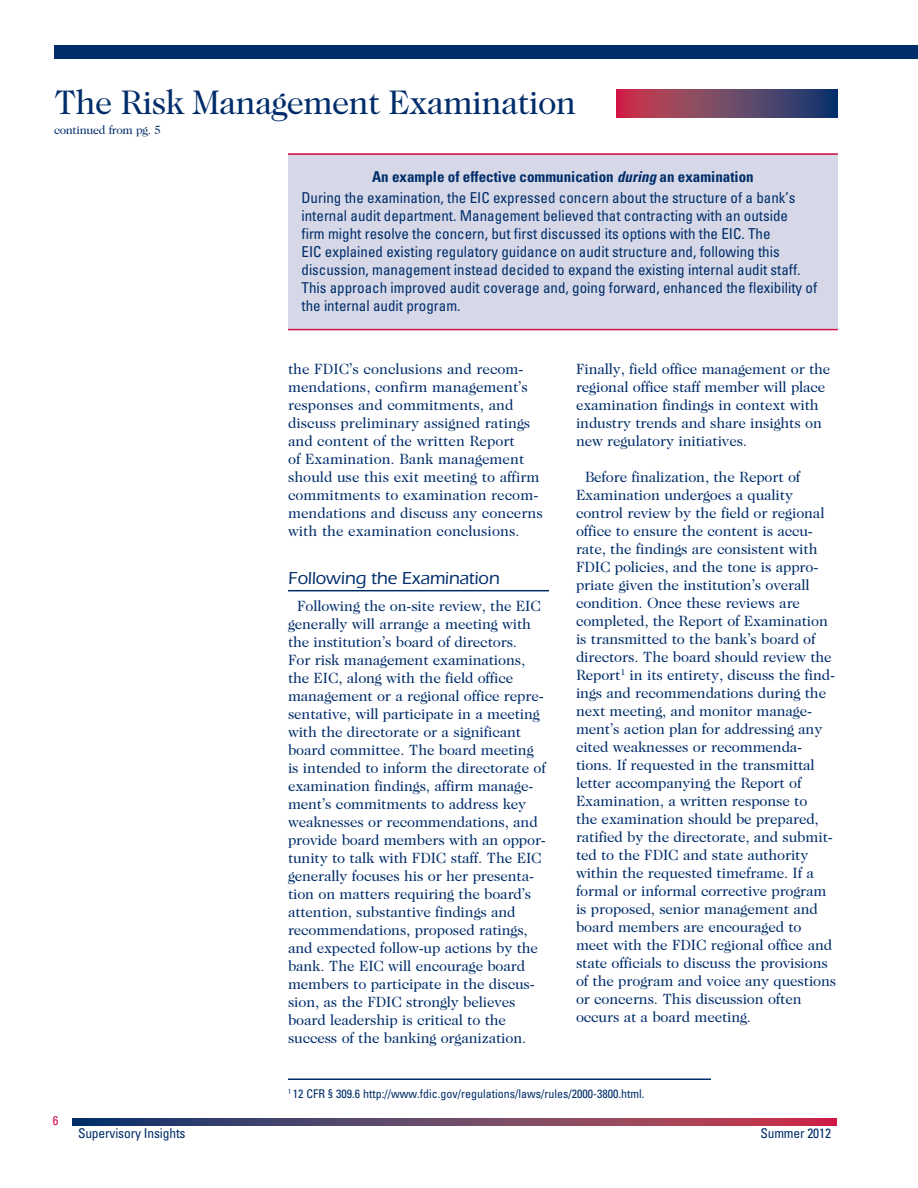
<style>
.page{position:relative;width:918px;height:1188px;background:#fff}
.page>*{position:absolute;margin:0;border:0;box-sizing:border-box;transform-origin:0 0}
.HeadA{font:34.5px "Caslon 224 Std";letter-spacing:-.025em;color:#002d6a}
.HeadC{font:500 18px "ITC Eras Std";letter-spacing:-.01em;color:#002d6a}
.Body{font:15px/18px "Caslon 224 Std";letter-spacing:-.01em;color:#002d6a}
.RoundupTableBold{font:condensed 15px/18px "Univers LT Std";color:#002d6a}
.RoundupTableBold-2{font:700 condensed 15px "Univers LT Std";color:#002d6a}
.t1{font:condensed 13.5px "Univers LT Std";letter-spacing:-.01em;color:#002d6a}
.t2{font:condensed 12.75px "Univers LT Std";color:#d31245}
.Footnote2{font:condensed 12px "Univers LT Std";color:#002d6a}
.t3{font:12px "Caslon 224 Std";letter-spacing:-.025em;color:#002d6a}
.s1{font-style:italic}
</style>
<div class="page">
<div style="left:54px;top:45px;width:864px;height:13px;background:#002d6a"></div>
<svg style="left:72px;top:1119px;width:765px;height:6px;background:#6e4162"></svg>
<hr style="left:288px;top:590px;width:261px;height:1px;background:#002d6a">
<svg style="left:616px;top:89px;width:222px;height:28px;background:#704062"></svg>
<hr style="left:288px;top:1078px;width:423px;height:2px;background:#002d6a">
<div style="left:288px;top:153px;width:550px;height:177px;background:#d6d8e7"></div>
<hr style="left:288px;top:153px;width:550px;height:2px;background:#d31245">
<hr style="left:288px;top:329px;width:550px;height:1px;background:#d31245">
<p class="HeadA" style="left:54px;top:83px;width:524px">The Risk Management Examination</p>
<p class="t3" style="left:54px;top:123px;width:108px">continued from pg. 5</p>
<p class="RoundupTableBold-2" style="left:372px;top:167px;width:383px">An example of effective communication <span class="s1">during</span> an examination</p>
<p class="RoundupTableBold" style="left:302px;top:188px;width:517px">During the examination, the EIC expressed concern about the structure of a bank’s internal audit department. Management believed that contracting with an outside<br>firm might resolve the concern, but first discussed its options with the EIC. The<br>EIC explained existing regulatory guidance on audit structure and, following this discussion, management instead decided to expand the existing internal audit staff.<br>This approach improved audit coverage and, going forward, enhanced the flexibility of the internal audit program.</p>
<p class="Body" style="left:288px;top:360px;width:256px">the FDIC’s conclusions and recom&shy;mendations, confirm management’s responses and commitments, and discuss preliminary assigned ratings and content of the written Report<br>of Examination. Bank management should use this exit meeting to affirm commitments to examination recom&shy;mendations and discuss any concerns with the examination conclusions.</p>
<p class="HeadC" style="left:288px;top:568px;width:213px">Following the Examination</p>
<p class="Body" style="left:288px;top:597px;width:259px;text-indent:9px">Following the on-site review, the EIC generally will arrange a meeting with the institution’s board of directors.<br>For risk management examinations, the EIC, along with the field office management or a regional office repre&shy;sentative, will participate in a meeting with the directorate or a significant board committee. The board meeting is intended to inform the directorate of examination findings, affirm manage&shy;ment’s commitments to address key weaknesses or recommendations, and provide board members with an oppor&shy;tunity to talk with FDIC staff. The EIC generally focuses his or her presenta&shy;tion on matters requiring the board’s attention, substantive findings and recommendations, proposed ratings, and expected follow-up actions by the bank. The EIC will encourage board members to participate in the discus&shy;sion, as the FDIC strongly believes board leadership is critical to the success of the banking organization.</p>
<p class="Body" style="left:576px;top:360px;width:256px">Finally, field office management or the regional office staff member will place examination findings in context with industry trends and share insights on new regulatory initiatives.</p>
<p class="Body" style="left:576px;top:468px;width:262px;text-indent:9px">Before finalization, the Report of Examination undergoes a quality control review by the field or regional office to ensure the content is accu&shy;rate, the findings are consistent with FDIC policies, and the tone is appro&shy;priate given the institution’s overall condition. Once these reviews are completed, the Report of Examination is transmitted to the bank’s board of directors. The board should review the Report<sup>1</sup> in its entirety, discuss the find&shy;ings and recommendations during the next meeting, and monitor manage&shy;ment’s action plan for addressing any cited weaknesses or recommenda&shy;tions. If requested in the transmittal letter accompanying the Report of Examination, a written response to<br>the examination should be prepared, ratified by the directorate, and submit&shy;ted to the FDIC and state authority within the requested timeframe. If a formal or informal corrective program is proposed, senior management and board members are encouraged to meet with the FDIC regional office and state officials to discuss the provisions of the program and voice any questions or concerns. This discussion often occurs at a board meeting.</p>
<p class="t2" style="left:53px;top:1113px;width:7px">6</p>
<p class="Footnote2" style="left:288px;top:1086px;width:358px"><sup>1</sup> 12 CFR § 309.6 http://www.fdic.gov/regulations/laws/rules/2000-3800.html.</p>
<p class="t1" style="left:78px;top:1124px;width:109px">Supervisory Insights</p>
<p class="t1" style="left:760px;top:1124px;width:72px">Summer 2012</p>
</div>
